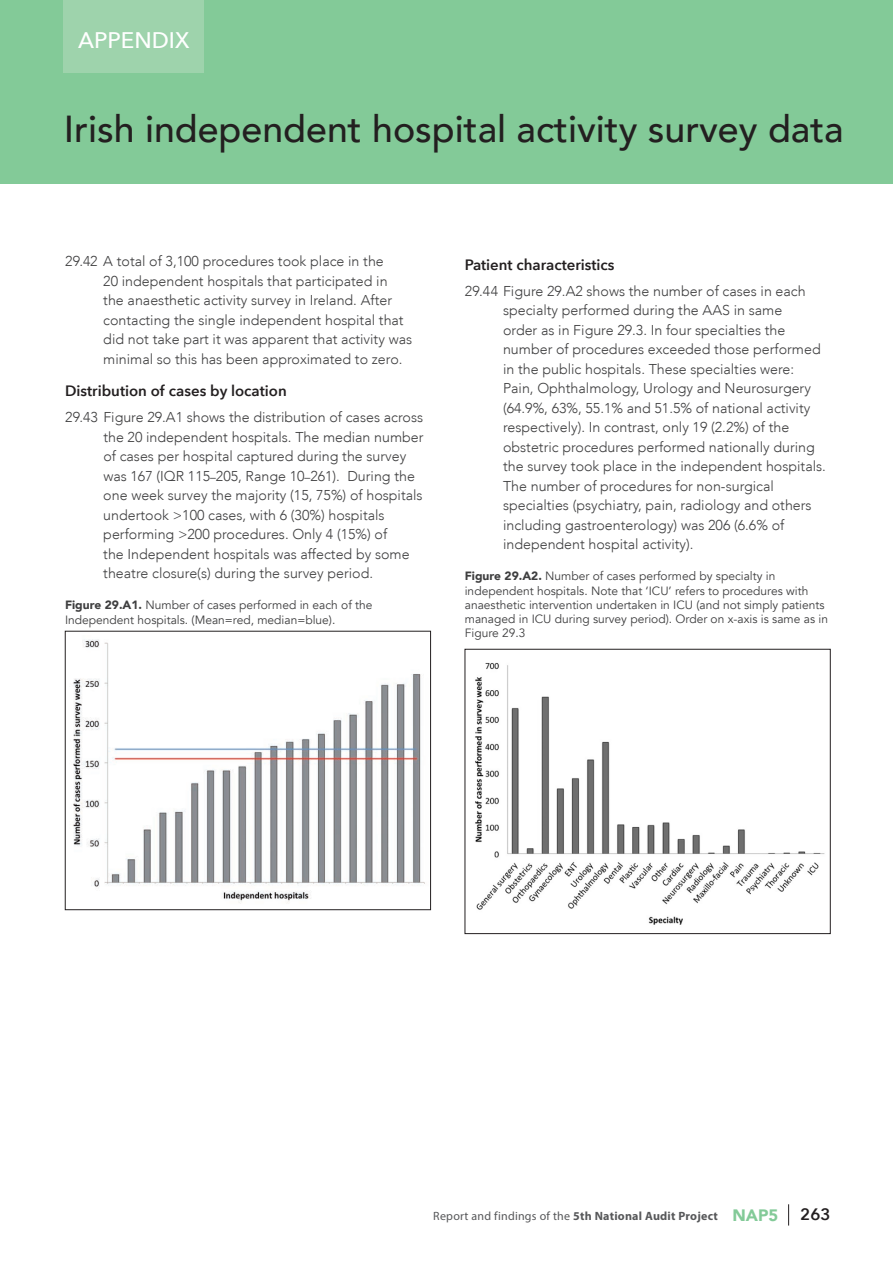
<style>
.page{position:relative;width:893px;height:1263px;background:#fff}
.page>*{position:absolute;margin:0;border:0;box-sizing:border-box;transform-origin:0 0}
.t1{font:500 37.5px "Avenir";color:#231f20}
.t2{font:500 22.5px "Avenir Next";color:#fff}
.t3{font:600 16.5px "Avenir Next";color:#231f20}
.t4{font:600 15px "Avenir Next";color:#231f20}
.t5{font:300 14.25px/19.5px "Avenir LT";color:#3e3e3f}
.t6{font:12px/14.2px "Avenir";color:#3e3e3f}
.t7{font:700 12px "Myriad Pro";letter-spacing:.02em;color:#57585a}
.s1{font-size:11.7px}
.s2{font-weight:900}
.s3{font-weight:400}
.s4{font-family:"Avenir";font-weight:900;font-size:16.5px;color:#83ca98}
</style>
<div class="page">
<svg style="left:788px;top:1204px;width:1px;height:21px"></svg>
<img style="left:475px;top:663px;width:350px;height:262px">
<div style="left:465px;top:649px;width:365px;height:285px;border:1px solid #231f20"></div>
<img style="left:73px;top:639px;width:352px;height:264px">
<div style="left:65px;top:631px;width:366px;height:279px;border:1px solid #231f20"></div>
<div style="left:0;top:0;width:893px;height:183px;background:#83ca98"></div>
<div style="left:64px;top:0;width:140px;height:72px;background:#9ed3ac"></div>
<h2 class="t2" style="left:83px;top:27px;width:103px">CHAPTER</h2>
<h2 class="t2" style="left:78px;top:27px;width:113px">APPENDIX</h2>
<h1 class="t1" style="left:64px;top:96px;width:781px">Irish independent hospital activity survey data</h1>
<p class="t5" style="left:103px;top:252px;width:310px;text-indent:-38px">29.42 A total of 3,100 procedures took place in the<br>20 independent hospitals that participated in<br>the anaesthetic activity survey in Ireland. After contacting the single independent hospital that did not take part it was apparent that activity was minimal so this has been approximated to zero.</p>
<p class="t4" style="left:65px;top:382px;width:223px">Distribution of cases by location</p>
<p class="t5" style="left:103px;top:407px;width:322px;text-indent:-38px">29.43 Figure 29.A1 shows the distribution of cases across the 20 independent hospitals. The median number of cases per hospital captured during the survey was 167 (IQR 115<span class="s1">–</span>205, Range 10<span class="s1">–</span>261). During the one week survey the majority (15, 75%) of hospitals undertook &gt;100 cases, with 6 (30%) hospitals performing &gt;200 procedures. Only 4 (15%) of<br>the Independent hospitals was affected by some theatre closure(s) during the survey period.</p>
<p class="t6" style="left:65px;top:598px;width:309px"><span class="s2">Figure 29.A1.</span> Number of cases performed in each of the<br>Independent hospitals. (Mean=red, median=blue).</p>
<p class="t4" style="left:465px;top:255px;width:151px">Patient characteristics</p>
<p class="t5" style="left:503px;top:281px;width:324px;text-indent:-38px">29.44 Figure 29.A2 shows the number of cases in each specialty performed during the AAS in same<br>order as in Figure 29.3. In four specialties the number of procedures exceeded those performed in the public hospitals. These specialties were:<br>Pain, Ophthalmology, Urology and Neurosurgery (64.9%, 63%, 55.1% and 51.5% of national activity respectively). In contrast, only 19 (2.2%) of the obstetric procedures performed nationally during the survey took place in the independent hospitals.<br>The number of procedures for non-surgical specialties (psychiatry, pain, radiology and others including gastroenterology) was 206 (6.6% of independent hospital activity).</p>
<p class="t6" style="left:465px;top:569px;width:365px"><span class="s2">Figure 29.A2.</span> Number of cases performed by specialty in independent hospitals. Note that ‘ICU’ refers to procedures with anaesthetic intervention undertaken in ICU (and not simply patients managed in ICU during survey period). Order on x-axis is same as in Figure 29.3</p>
<p class="t7" style="left:433px;top:1208px;width:347px"><span class="s3">Report and findings of the</span> 5th National Audit Project <span class="s4">NAP5</span></p>
<p class="t3" style="left:800px;top:1204px;width:32px">263</p>
</div>
